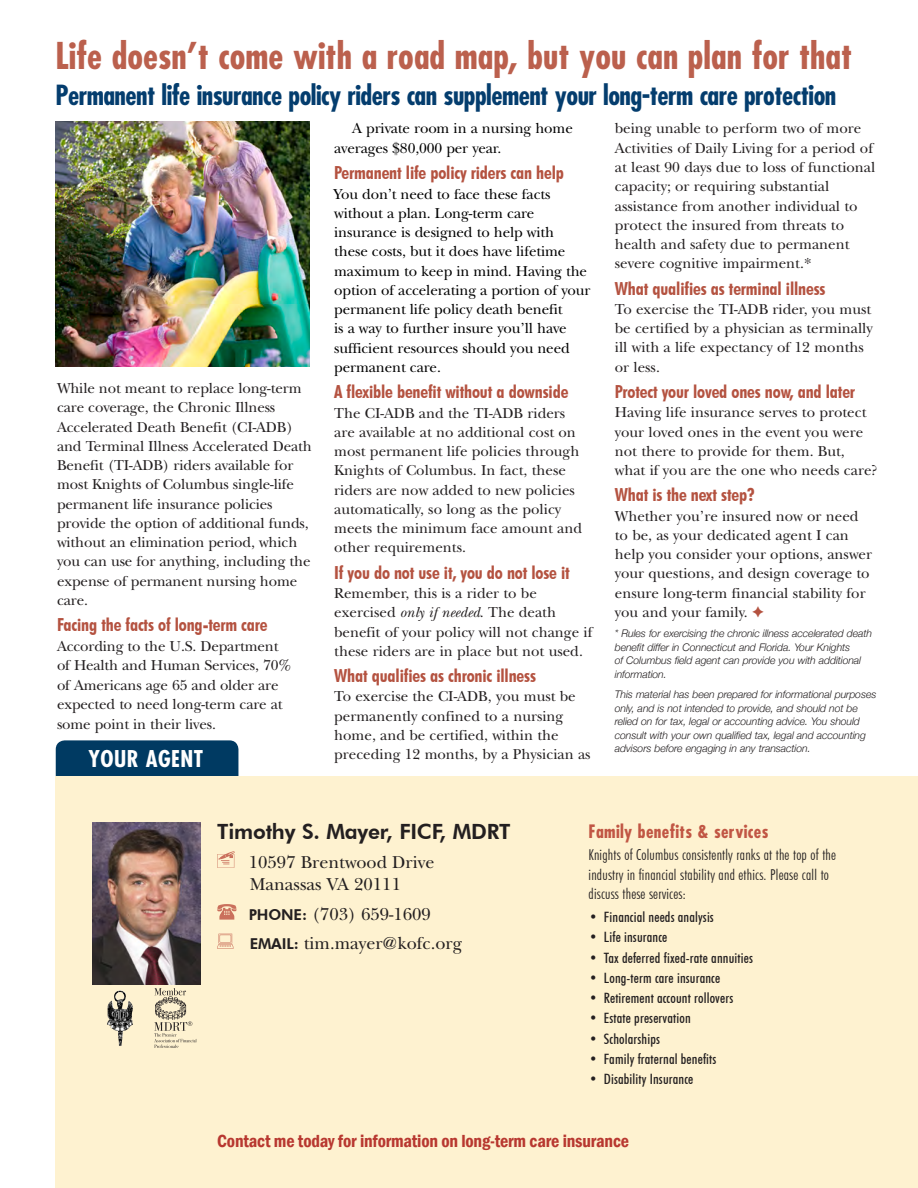
<style>
.page{position:relative;width:918px;height:1188px;background:#fff}
.page>*{position:absolute;margin:0;border:0;box-sizing:border-box;transform-origin:0 0}
.t1{font:700 condensed 36px "Futura";color:#bb604d}
.t2{font:700 condensed 27px "Futura";letter-spacing:-.02em;color:#043d6e}
.t3{font:700 condensed 22.5px "Futura";letter-spacing:.02em;color:#fff}
.t4{font:800 21px "Futura BT";letter-spacing:-.01em;color:#231f20}
.t5{font:700 condensed 18px "Futura BT";letter-spacing:-.01em;color:#b45240}
.t6{font:18px/22.5px "New Baskerville";color:#231f20}
.t7{font:600 condensed 18px "Franklin Gothic";letter-spacing:-.01em;color:#b83830}
.t8{font:700 condensed 18px "Futura";letter-spacing:.02em;color:#c15644}
.t9{font:15px/19.2px "New Baskerville";color:#231f20}
.t10{font:15px/19.2px "New Baskerville";letter-spacing:-.01em;color:#000}
.t11{font:300 condensed 15px/19.5px "Futura BT";letter-spacing:.015em;color:#231f20}
.t12{font:500 condensed 14.25px "Futura BT";letter-spacing:.01em;color:#231f20}
.t13{font:italic 300 10.5px/13.5px "Helvetica Neue";letter-spacing:-.01em;color:#231f20}
.s1{font-style:italic}
.s2{color:#b45240}
.s3{font-family:"Futura BT";font-weight:800;font-size:15px}
</style>
<div class="page">
<div style="left:56px;top:740px;width:182px;height:51px;background:#003a62;border-radius:9px"></div>
<div style="left:56px;top:777px;width:862px;height:411px;background:#fef2d0"></div>
<svg style="left:217px;top:851px;width:18px;height:17px"></svg>
<svg style="left:217px;top:904px;width:19px;height:16px"></svg>
<svg style="left:217px;top:934px;width:16px;height:15px"></svg>
<img style="left:93px;top:823px;width:108px;height:162px">
<img style="left:107px;top:990px;width:26px;height:56px">
<svg style="left:154px;top:988px;width:43px;height:60px"></svg>
<img style="left:56px;top:122px;width:254px;height:245px">
<h1 class="t1" style="left:56px;top:33px;width:798px">Life doesn’t come with a road map, but you can plan for that</h1>
<h2 class="t2" style="left:56px;top:78px;width:782px">Permanent life insurance policy riders can supplement your long-term care protection</h2>
<p class="t10" style="left:334px;top:119px;width:240px;text-indent:18px">A private room in a nursing home averages $80,000 per year.</p>
<p class="t5" style="left:334px;top:162px;width:231px">Permanent life policy riders can help</p>
<p class="t10" style="left:334px;top:184px;width:258px">You don’t need to face these facts without a plan. Long-term care insurance is designed to help with these costs, but it does have lifetime maximum to keep in mind. Having the option of accelerating a portion of your permanent life policy death benefit<br>is a way to further insure you’ll have sufficient resources should you need permanent care.</p>
<p class="t5" style="left:334px;top:381px;width:236px">A flexible benefit without a downside</p>
<p class="t9" style="left:334px;top:403px;width:249px">The CI-ADB and the TI-ADB riders are available at no additional cost on most permanent life policies through Knights of Columbus. In fact, these riders are now added to new policies automatically, so long as the policy meets the minimum face amount and other requirements.</p>
<p class="t5" style="left:334px;top:561px;width:237px">If you do not use it, you do not lose it</p>
<p class="t9" style="left:334px;top:584px;width:260px">Remember, this is a rider to be exercised <span class="s1">only if needed</span>. The death benefit of your policy will not change if these riders are in place but not used.</p>
<p class="t5" style="left:334px;top:665px;width:203px">What qualifies as chronic illness</p>
<p class="t9" style="left:334px;top:687px;width:258px">To exercise the CI-ADB, you must be permanently confined to a nursing home, and be certified, within the preceding 12 months, by a Physician as</p>
<p class="t9" style="left:615px;top:119px;width:262px">being unable to perform two of more Activities of Daily Living for a period of at least 90 days due to loss of functional capacity; or requiring substantial assistance from another individual to protect the insured from threats to health and safety due to permanent severe cognitive impairment.*</p>
<p class="t5" style="left:615px;top:277px;width:212px">What qualifies as terminal illness</p>
<p class="t9" style="left:615px;top:300px;width:259px">To exercise the TI-ADB rider, you must be certified by a physician as terminally ill with a life expectancy of 12 months or less.</p>
<p class="t5" style="left:615px;top:381px;width:242px">Protect your loved ones now, and later</p>
<p class="t9" style="left:615px;top:403px;width:264px">Having life insurance serves to protect your loved ones in the event you were not there to provide for them. But, what if you are the one who needs care?</p>
<p class="t5" style="left:615px;top:484px;width:142px">What is the next step?</p>
<p class="t9" style="left:615px;top:506px;width:259px">Whether you’re insured now or need to be, as your dedicated agent I can help you consider your options, answer your questions, and design coverage to ensure long-term financial stability for you and your family. <span class="s2">✦</span></p>
<p class="t13" style="left:615px;top:626px;width:259px">* Rules for exercising the chronic illness accelerated death benefit differ in Connecticut and Florida. Your Knights<br>of Columbus field agent can provide you with additional information.</p>
<p class="t13" style="left:615px;top:687px;width:263px">This material has been prepared for informational purposes only, and is not intended to provide, and should not be relied on for tax, legal or accounting advice. You should consult with your own qualified tax, legal and accounting advisors before engaging in any transaction.</p>
<p class="t9" style="left:57px;top:379px;width:256px">While not meant to replace long-term care coverage, the Chronic Illness Accelerated Death Benefit (CI-ADB) and Terminal Illness Accelerated Death Benefit (TI-ADB) riders available for most Knights of Columbus single-life permanent life insurance policies provide the option of additional funds, without an elimination period, which you can use for anything, including the expense of permanent nursing home care.</p>
<p class="t5" style="left:57px;top:614px;width:212px">Facing the facts of long-term care</p>
<p class="t9" style="left:57px;top:636px;width:236px">According to the U.S. Department of Health and Human Services, 70% of Americans age 65 and older are expected to need long-term care at some point in their lives.</p>
<h3 class="t3" style="left:89px;top:744px;width:116px">YOUR AGENT</h3>
<h3 class="t4" style="left:217px;top:819px;width:295px">Timothy S. Mayer, FICF, MDRT</h3>
<p class="t6" style="left:249px;top:851px;width:187px">10597 Brentwood Drive<br>Manassas VA 20111</p>
<p class="t6" style="left:249px;top:899px;width:215px;line-height:29.2px"><span class="s3">PHONE:</span> (703) 659-1609<br><span class="s3">EMAIL:</span> tim.mayer@kofc.org</p>
<p class="t8" style="left:589px;top:820px;width:182px">Family benefits &amp; services</p>
<p class="t11" style="left:589px;top:845px;width:249px">Knights of Columbus consistently ranks at the top of the industry in financial stability and ethics. Please call to discuss these services:</p>
<p class="t12" style="left:589px;top:908px;width:126px">• Financial needs analysis</p>
<p class="t12" style="left:589px;top:929px;width:80px">• Life insurance</p>
<p class="t12" style="left:589px;top:949px;width:165px">• Tax deferred fixed-rate annuities</p>
<p class="t12" style="left:589px;top:969px;width:133px">• Long-term care insurance</p>
<p class="t12" style="left:589px;top:989px;width:146px">• Retirement account rollovers</p>
<p class="t12" style="left:589px;top:1010px;width:103px">• Estate preservation</p>
<p class="t12" style="left:589px;top:1030px;width:72px">• Scholarships</p>
<p class="t12" style="left:589px;top:1050px;width:129px">• Family fraternal benefits</p>
<p class="t12" style="left:589px;top:1070px;width:106px">• Disability Insurance</p>
<p class="t7" style="left:217px;top:1129px;width:413px">Contact me today for information on long-term care insurance</p>
</div>
